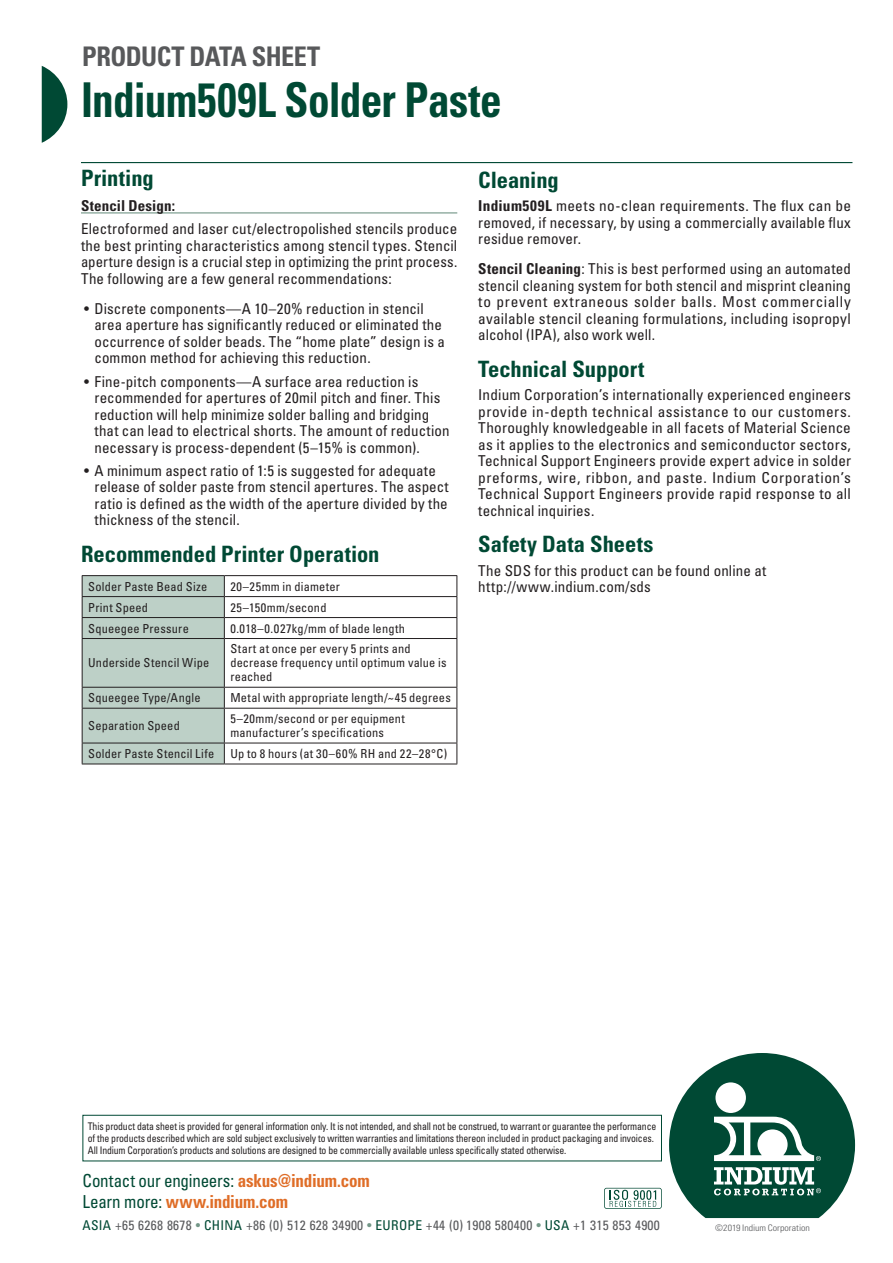
<style>
.page{position:relative;width:893px;height:1263px;background:#fff}
.page>*{position:absolute;margin:0;border:0;box-sizing:border-box;transform-origin:0 0}
.t1{font:700 condensed 48px "Univers LT Std";letter-spacing:-.015em;color:#004934;scale:.9 1}
.t2{font:700 condensed 27px "Univers LT Std";letter-spacing:-.02em;color:#58595b}
.Subhead{font:700 condensed 22.5px "Univers LT Std";color:#004934}
.t3{font:condensed 17.85px "Univers LT Std";letter-spacing:-.015em;color:#004934;scale:.95 1}
.t4{font:700 condensed 17.85px "Univers LT Std";letter-spacing:-.01em;color:#df6d27;scale:.95 1}
.Body_Text{font:condensed 15px/16.5px "Univers LT Std";letter-spacing:.01em;color:#231f20;text-align:justify}
.Subhead_2_with_Rule{font:700 condensed 15px "Univers LT Std";letter-spacing:.01em;color:#231f20}
.t5{font:condensed 13.5px "Univers LT Std";letter-spacing:.02em;color:#58595b}
.Table_Body{font:condensed 12.3px/13.8px "Univers LT Std";letter-spacing:.015em;color:#231f20}
.t6{font:condensed 10.5px/12px "Univers LT Std";letter-spacing:-.015em;color:#231f20;scale:.93 1}
.t7{font:300 condensed 9px "Univers LT Std";color:#58595b;scale:1.1 1}
.s1{font-weight:700}
.s2{font-weight:700;color:#df6d27}
.s3{font-weight:400;color:#004934}
.s4{color:#004934}
.s5{color:#739687}
</style>
<div class="page">
<svg style="left:42px;top:66px;width:25px;height:77px"></svg>
<svg style="left:604px;top:1188px;width:58px;height:21px"></svg>
<svg style="left:669px;top:1053px;width:186px;height:165px"></svg>
<div style="left:715px;top:1082px;width:31px;height:31px;background:#fff;border-radius:50%"></div>
<div style="left:82px;top:1115px;width:580px;height:46px;border:1px solid #004934"></div>
<hr style="left:81px;top:162px;width:771px;height:1px;background:#004934">
<hr style="left:82px;top:575px;width:142px;height:1px;background:#231f20">
<hr style="left:224px;top:575px;width:233px;height:1px;background:#231f20">
<hr style="left:224px;top:596px;width:233px;height:1px;background:#231f20">
<hr style="left:224px;top:617px;width:233px;height:1px;background:#231f20">
<svg style="left:457px;top:576px;width:1px;height:62px"></svg>
<hr style="left:224px;top:638px;width:233px;height:1px;background:#231f20">
<hr style="left:457px;top:639px;width:1px;height:48px;background:#231f20">
<hr style="left:224px;top:687px;width:233px;height:1px;background:#231f20">
<svg style="left:457px;top:688px;width:1px;height:20px"></svg>
<hr style="left:224px;top:708px;width:233px;height:1px;background:#231f20">
<hr style="left:457px;top:708px;width:1px;height:35px;background:#231f20">
<hr style="left:224px;top:743px;width:233px;height:1px;background:#231f20">
<svg style="left:82px;top:576px;width:143px;height:188px;background:#b5c7bf"></svg>
<svg style="left:457px;top:743px;width:1px;height:21px"></svg>
<hr style="left:82px;top:764px;width:142px;height:1px;background:#231f20">
<hr style="left:224px;top:764px;width:233px;height:1px;background:#231f20">
<hr style="left:81px;top:212px;width:376px;height:1px;background:#739687">
<p class="t2" style="left:82px;top:40px;width:240px">PRODUCT DATA SHEET</p>
<p class="t1" style="left:81px;top:71px;width:469px">Indium509L Solder Paste</p>
<p class="Subhead" style="left:81px;top:164px;width:74px">Printing</p>
<p class="Subhead_2_with_Rule" style="left:81px;top:196px;width:96px">Stencil Design:</p>
<p class="Body_Text" style="left:81px;top:220px;width:378px">Electroformed and laser cut/electropolished stencils produce the best printing characteristics among stencil types. Stencil aperture design is a crucial step in optimizing the print process.<br>The following are a few general recommendations:</p>
<p class="Body_Text" style="left:94px;top:300px;width:352px;text-align:left;text-indent:-10px">• Discrete components—A 10–20% reduction in stencil area aperture has significantly reduced or eliminated the occurrence of solder beads. The “home plate” design is a common method for achieving this reduction.</p>
<p class="Body_Text" style="left:94px;top:373px;width:357px;text-align:left;text-indent:-10px">• Fine-pitch components—A surface area reduction is recommended for apertures of 20mil pitch and finer. This reduction will help minimize solder balling and bridging that can lead to electrical shorts. The amount of reduction necessary is process-dependent (5–15% is common).</p>
<p class="Body_Text" style="left:94px;top:462px;width:356px;text-align:left;text-indent:-10px">• A minimum aspect ratio of 1:5 is suggested for adequate release of solder paste from stencil apertures. The aspect ratio is defined as the width of the aperture divided by the thickness of the stencil.</p>
<p class="Subhead" style="left:81px;top:540px;width:300px">Recommended Printer Operation</p>
<p class="Table_Body" style="left:88px;top:579px;width:121px">Solder Paste Bead Size</p>
<p class="Table_Body" style="left:230px;top:579px;width:111px">20–25mm in diameter</p>
<p class="Table_Body" style="left:88px;top:600px;width:61px">Print Speed</p>
<p class="Table_Body" style="left:230px;top:600px;width:98px">25–150mm/second</p>
<p class="Table_Body" style="left:88px;top:621px;width:102px">Squeegee Pressure</p>
<p class="Table_Body" style="left:230px;top:621px;width:176px">0.018–0.027kg/mm of blade length</p>
<p class="Table_Body" style="left:88px;top:656px;width:123px">Underside Stencil Wipe</p>
<p class="Table_Body" style="left:230px;top:642px;width:218px">Start at once per every 5 prints and decrease frequency until optimum value is reached</p>
<p class="Table_Body" style="left:88px;top:691px;width:114px">Squeegee Type/Angle</p>
<p class="Table_Body" style="left:230px;top:691px;width:222px">Metal with appropriate length/~45 degrees</p>
<p class="Table_Body" style="left:88px;top:719px;width:93px">Separation Speed</p>
<p class="Table_Body" style="left:230px;top:712px;width:176px">5–20mm/second or per equipment manufacturer’s specifications</p>
<p class="Table_Body" style="left:88px;top:746px;width:128px">Solder Paste Stencil Life</p>
<p class="Table_Body" style="left:230px;top:746px;width:218px">Up to 8 hours (at 30–60% RH and 22–28°C)</p>
<p class="Subhead" style="left:478px;top:166px;width:82px">Cleaning</p>
<p class="Body_Text" style="left:478px;top:197px;width:374px"><span class="s1">Indium509L</span> meets no-clean requirements. The flux can be removed, if necessary, by using a commercially available flux residue remover.</p>
<p class="Body_Text" style="left:478px;top:260px;width:374px"><span class="s1">Stencil Cleaning</span>: This is best performed using an automated stencil cleaning system for both stencil and misprint cleaning to prevent extraneous solder balls. Most commercially available stencil cleaning formulations, including isopropyl alcohol (IPA), also work well.</p>
<p class="Subhead" style="left:478px;top:355px;width:168px">Technical Support</p>
<p class="Body_Text" style="left:478px;top:386px;width:374px">Indium Corporation’s internationally experienced engineers provide in-depth technical assistance to our customers.<br>Thoroughly knowledgeable in all facets of Material Science as it applies to the electronics and semiconductor sectors, Technical Support Engineers provide expert advice in solder preforms, wire, ribbon, and paste. Indium Corporation’s Technical Support Engineers provide rapid response to all technical inquiries.</p>
<p class="Subhead" style="left:478px;top:530px;width:177px">Safety Data Sheets</p>
<p class="Body_Text" style="left:478px;top:562px;width:290px">The SDS for this product can be found online at</p>
<p class="Body_Text" style="left:478px;top:578px;width:174px">http://www.indium.com/sds</p>
<p class="t6" style="left:88px;top:1120px;width:613px">This product data sheet is provided for general information only. It is not intended, and shall not be construed, to warrant or guarantee the performance of the products described which are sold subject exclusively to written warranties and limitations thereon included in product packaging and invoices.<br>All Indium Corporation’s products and solutions are designed to be commercially available unless specifically stated otherwise.</p>
<p class="t3" style="left:83px;top:1169px;width:304px">Contact our engineers: <span class="s2">askus@indium.com</span></p>
<p class="t4" style="left:83px;top:1191px;width:218px"><span class="s3">Learn more:</span> www.indium.com</p>
<p class="t5" style="left:83px;top:1216px;width:579px"><span class="s4">ASIA</span> +65 6268 8678 <span class="s5">•</span> <span class="s4">CHINA</span> +86 (0) 512 628 34900 <span class="s5">•</span> <span class="s4">EUROPE</span> +44 (0) 1908 580400 <span class="s5">•</span> <span class="s4">USA</span> +1 315 853 4900</p>
<p class="t7" style="left:715px;top:1222px;width:88px">©2019 Indium Corporation</p>
</div>
